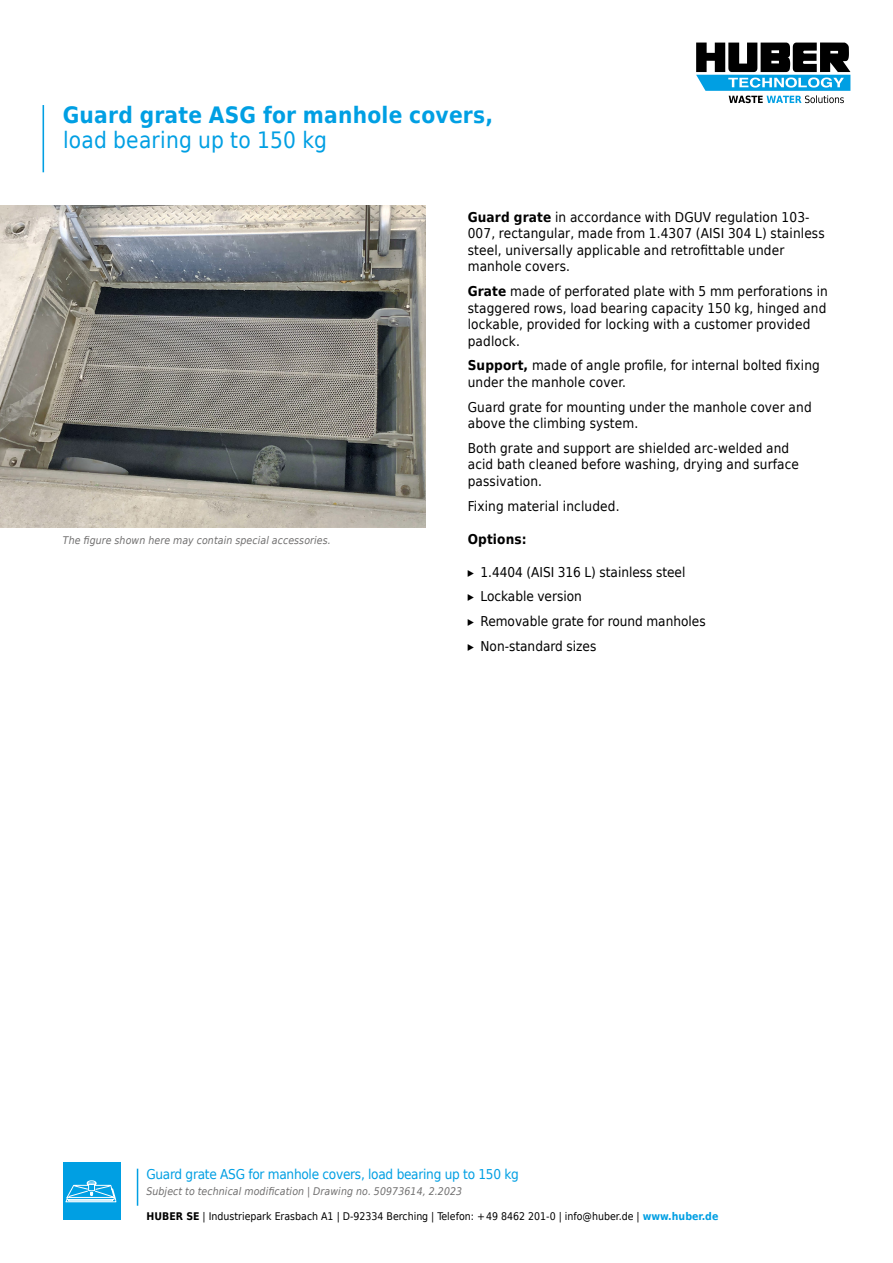
<style>
.page{position:relative;width:893px;height:1263px;background:#fff}
.page>*{position:absolute;margin:0;border:0;box-sizing:border-box;transform-origin:0 0}
.t1{font:700 22.5px "Huber Tec";letter-spacing:.01em;color:#009fe3}
.t2{font:22.5px "Huber Tec";letter-spacing:.01em;color:#009fe3}
.t3{font:13.5px/16.5px "Huber Tec";letter-spacing:.01em;color:#000}
.t4{font:13.5px "Huber Tec";letter-spacing:-.02em;color:#009fe3}
.t5{font:700 13.5px "Huber Tec";letter-spacing:.01em;color:#000}
.t6{font:italic 10.5px "Huber Tec";letter-spacing:.01em;color:#706f6f}
.t7{font:10.5px "Huber Tec";color:#000}
.s1{font-weight:700}
.s2{font-weight:700;color:#009fe3}
</style>
<div class="page">
<svg style="left:696px;top:43px;width:154px;height:60px"></svg>
<hr style="left:137px;top:1169px;width:1px;height:37px;background:#009fe3">
<div style="left:63px;top:1162px;width:58px;height:58px;background:#009fe3"></div>
<hr style="left:43px;top:105px;width:1px;height:67px;background:#009fe3">
<svg style="left:65px;top:1180px;width:52px;height:22px"></svg>
<img style="left:0;top:205px;width:425px;height:322px">
<h1 class="t1" style="left:63px;top:96px;width:432px">Guard grate ASG for manhole covers,</h1>
<h1 class="t2" style="left:63px;top:121px;width:266px">load bearing up to 150 kg</h1>
<p class="t6" style="left:63px;top:532px;width:270px">The figure shown here may contain special accessories.</p>
<p class="t3" style="left:468px;top:208px;width:358px"><span class="s1">Guard grate</span> in accordance with DGUV regulation 103- 007, rectangular, made from 1.4307 (AISI 304 L) stainless steel, universally applicable and retrofittable under manhole covers.</p>
<p class="t3" style="left:468px;top:282px;width:362px"><span class="s1">Grate</span> made of perforated plate with 5 mm perforations in staggered rows, load bearing capacity 150 kg, hinged and lockable, provided for locking with a customer provided padlock.</p>
<p class="t3" style="left:468px;top:357px;width:354px"><span class="s1">Support,</span> made of angle profile, for internal bolted fixing under the manhole cover.</p>
<p class="t3" style="left:468px;top:398px;width:345px">Guard grate for mounting under the manhole cover and above the climbing system.</p>
<p class="t3" style="left:468px;top:439px;width:333px">Both grate and support are shielded arc-welded and acid bath cleaned before washing, drying and surface passivation.</p>
<p class="t3" style="left:468px;top:497px;width:153px">Fixing material included.</p>
<p class="t5" style="left:468px;top:528px;width:61px">Options:</p>
<p class="t3" style="left:468px;top:559px;width:239px;line-height:24.8px">▸ 1.4404 (AISI 316 L) stainless steel<br>▸ Lockable version<br>▸ Removable grate for round manholes ▸ Non-standard sizes</p>
<p class="t4" style="left:146px;top:1163px;width:374px">Guard grate ASG for manhole covers, load bearing up to 150 kg</p>
<p class="t6" style="left:146px;top:1184px;width:317px">Subject to technical modification | Drawing no. 50973614, 2.2023</p>
<p class="t7" style="left:147px;top:1208px;width:573px"><span class="s1">HUBER SE</span> | Industriepark Erasbach A1 | D-92334 Berching | Telefon: +49 8462 201-0 | info@huber.de | <span class="s2">www.huber.de</span></p>
</div>
